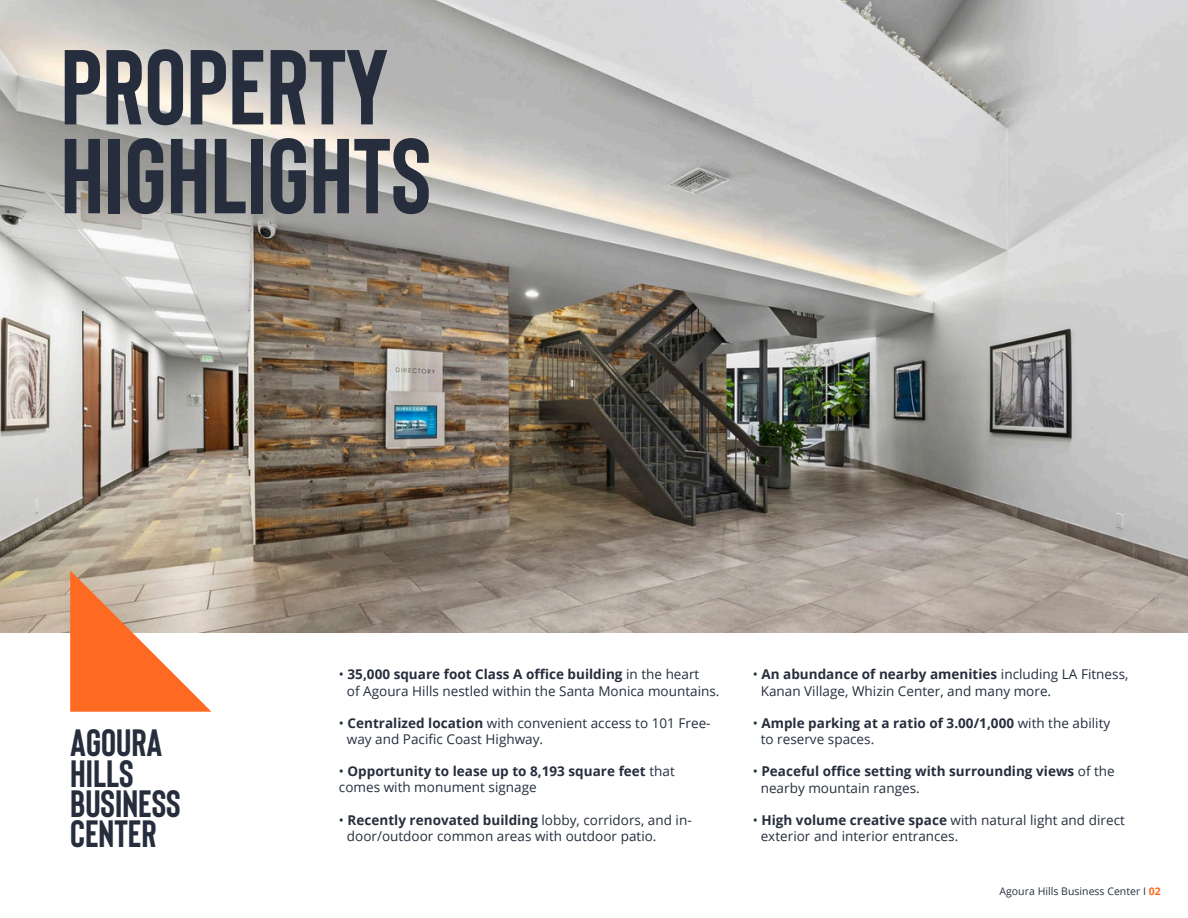
<style>
.page{position:relative;width:1188px;height:918px;background:#fff}
.page>*{position:absolute;margin:0;border:0;box-sizing:border-box;transform-origin:0 0}
.t1{font:700 106.2px/88.8px "Bison";color:#262e3d}
.t2{font:700 38.1px/30.3px "Bison";color:#262e3d}
.t3{font:13.5px/16.6px "Open Sans";color:#262e3d}
.t4{font:700 13.5px/16.6px "Open Sans";color:#262e3d}
.t5{font:10.5px "Open Sans";color:#262e3d}
.s1{font-weight:700}
.s2{font-weight:400}
.s3{font-weight:700;color:#ff6a23}
</style>
<div class="page">
<img style="left:0;top:0;width:1188px;height:632px">
<svg style="left:70px;top:570px;width:141px;height:142px;background:#eea078"></svg>
<h1 class="t1" style="left:60px;top:38px;width:372px">PROPERTY<br>HIGHLIGHTS</h1>
<h2 class="t2" style="left:70px;top:726px;width:112px">AGOURA<br>HILLS<br>BUSINESS<br>CENTER</h2>
<p class="t3" style="left:347px;top:666px;width:374px;text-indent:-8px">• <span class="s1">35,000 square foot Class A office building</span> in the heart<br>of Agoura Hills nestled within the Santa Monica mountains.</p>
<p class="t3" style="left:347px;top:714px;width:365px;text-indent:-8px">• <span class="s1">Centralized location</span> with convenient access to 101 Free&shy;way and Pacific Coast Highway.</p>
<p class="t4" style="left:339px;top:763px;width:337px;line-height:15.8px"><span class="s2">•</span> Opportunity to lease up to 8,193 square feet <span class="s2">that comes with monument signage</span></p>
<p class="t3" style="left:347px;top:811px;width:346px;text-indent:-8px">• <span class="s1">Recently renovated building</span> lobby, corridors, and in&shy;door/outdoor common areas with outdoor patio.</p>
<p class="t3" style="left:761px;top:666px;width:369px;text-indent:-8px">• <span class="s1">An abundance of nearby amenities</span> including LA Fitness,<br>Kanan Village, Whizin Center, and many more.</p>
<p class="t4" style="left:761px;top:714px;width:351px;text-indent:-8px"><span class="s2">•</span> Ample parking at a ratio of 3.00/1,000 <span class="s2">with the ability to reserve spaces.</span></p>
<p class="t4" style="left:761px;top:763px;width:356px;text-indent:-8px"><span class="s2">•</span> Peaceful office setting with surrounding views <span class="s2">of the nearby mountain ranges.</span></p>
<p class="t3" style="left:761px;top:811px;width:366px;text-indent:-8px">• <span class="s1">High volume creative space</span> with natural light and direct exterior and interior entrances.</p>
<p class="t5" style="left:1000px;top:883px;width:163px">Agoura Hills Business Center I <span class="s3">02</span></p>
</div>
